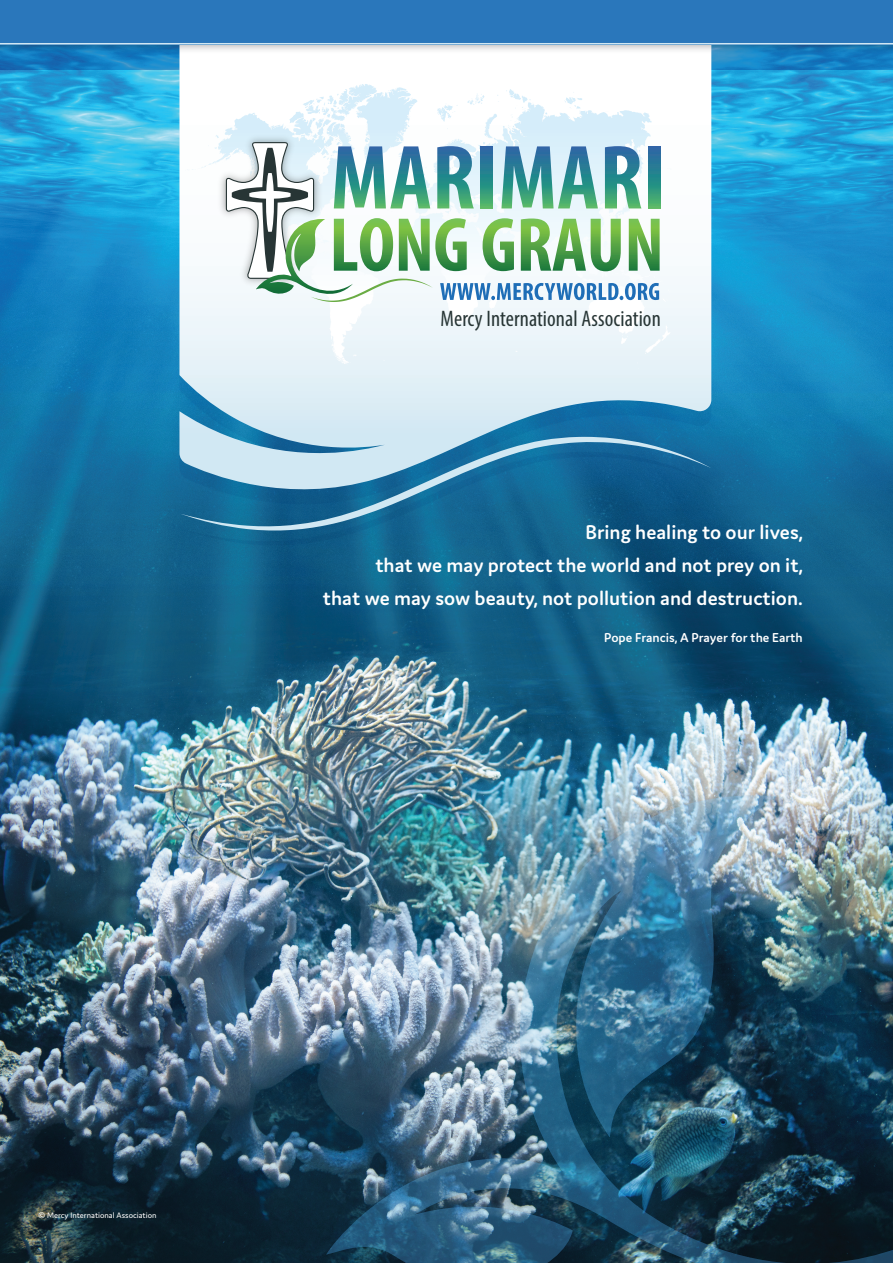
<style>
.page{position:relative;width:893px;height:1263px;background:#fff}
.page>*{position:absolute;margin:0;border:0;box-sizing:border-box;transform-origin:0 0}
.t1{font:condensed 22.5px "Myriad Pro";letter-spacing:.005em;color:#273535}
.t2{font:600 21.15px/32.8px "Domus";color:#fff;text-align:right}
.t3{font:600 13.8px "Domus";color:#fff}
.t4{font:8.55px "Domus";color:#fff}
</style>
<div class="page">
<img style="left:0;top:70px;width:893px;height:1193px">
<img style="left:326px;top:794px;width:567px;height:469px">
<svg style="left:0;top:54px;width:893px;height:16px;background:#177fc3"></svg>
<svg style="left:180px;top:530px;width:532px;height:15px;background:#105f89"></svg>
<svg style="left:180px;top:437px;width:532px;height:93px;background:#1d6993"></svg>
<svg style="left:179px;top:54px;width:532px;height:452px"></svg>
<svg style="left:357px;top:84px;width:8px;height:4px"></svg>
<img style="left:215px;top:131px;width:110px;height:159px">
<svg style="left:226px;top:142px;width:434px;height:161px"></svg>
<div style="left:0;top:0;width:893px;height:54px;background:#231f20;opacity:.45"></div>
<div style="left:0;top:0;width:893px;height:44px;background:#2a77bb"></div>
<hr style="left:0;top:43px;width:893px;height:1px;background:#d1e7f2">
<p class="t1" style="left:440px;top:305px;width:222px">Mercy International Association</p>
<p class="t2" style="left:323px;top:515px;width:482px">Bring healing to our lives,<br>that we may protect the world and not prey on it,<br>that we may sow beauty, not pollution and destruction.</p>
<p class="t3" style="left:604px;top:630px;width:200px">Pope Francis, A Prayer for the Earth</p>
<p class="t4" style="left:38px;top:1210px;width:120px">© Mercy International Association</p>
</div>
